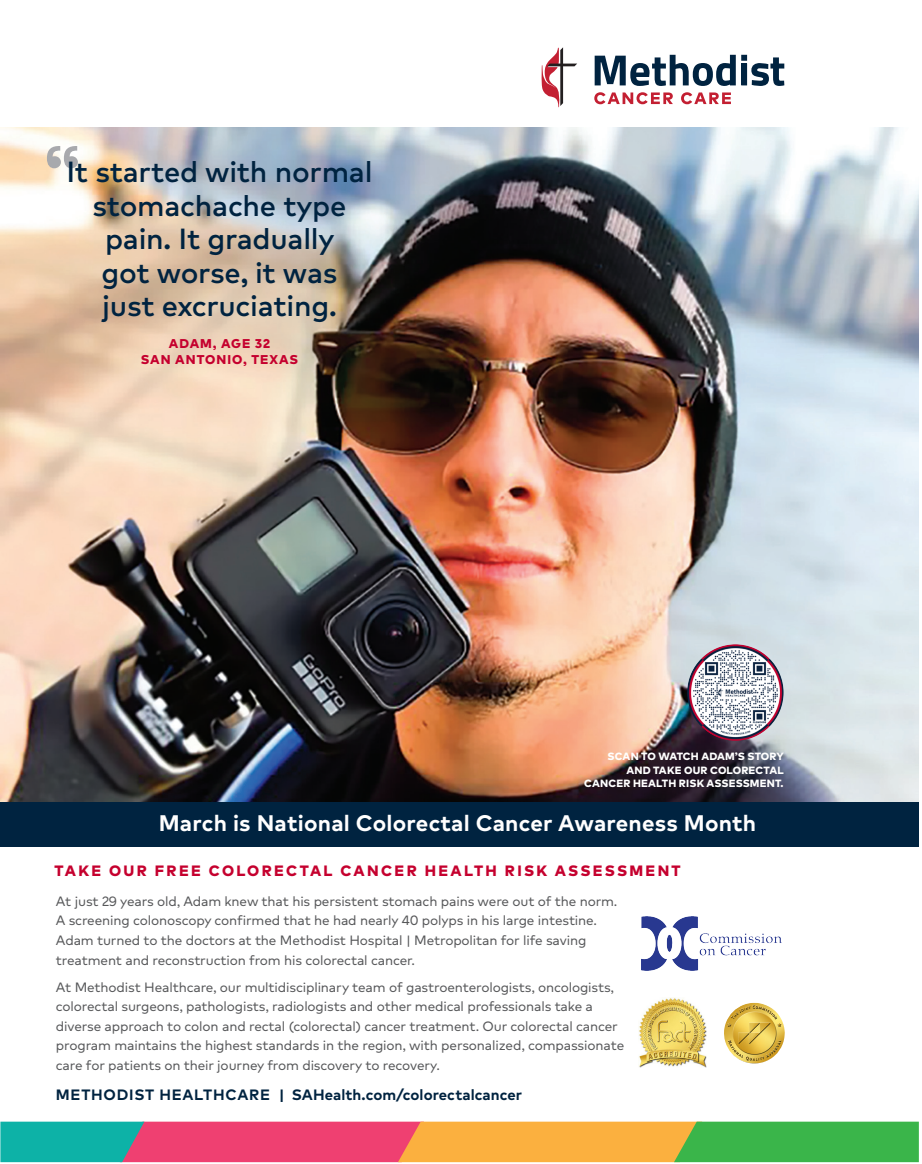
<style>
.page{position:relative;width:922px;height:1164px;background:#fff}
.page>*{position:absolute;margin:0;border:0;box-sizing:border-box;transform-origin:0 0}
.t1{font:500 29.1px "Markfor HCA";letter-spacing:-.01em;color:#002340}
.t2{font:700 22.5px "Markfor HCA";letter-spacing:.01em;color:#fff}
.t3{font:700 15px "Markfor HCA";letter-spacing:.005em;color:#002340}
.t4{font:800 15px "Markfor HCA";letter-spacing:.155em;color:#c5002e}
.t5{font:13.5px/19.5px "Markfor HCA";letter-spacing:-.01em;color:#57585a}
.t6{font:800 12.75px "Markfor HCA";letter-spacing:.08em;color:#c5002e}
.t7{font:800 10.5px/13.5px "Markfor HCA";letter-spacing:.015em;color:#fff;text-align:right}
</style>
<div class="page">
<img style="left:0;top:127px;width:918px;height:674px">
<svg style="left:594px;top:92px;width:79px;height:12px"></svg>
<svg style="left:681px;top:92px;width:50px;height:12px"></svg>
<svg style="left:541px;top:47px;width:36px;height:60px"></svg>
<svg style="left:594px;top:55px;width:141px;height:31px"></svg>
<svg style="left:741px;top:55px;width:43px;height:31px"></svg>
<svg style="left:47px;top:146px;width:31px;height:22px"></svg>
<div style="left:0;top:801px;width:918px;height:45px;background:#002340"></div>
<img style="left:638px;top:997px;width:69px;height:70px">
<img style="left:724px;top:1002px;width:60px;height:61px">
<img style="left:641px;top:916px;width:140px;height:54px">
<img style="left:687px;top:644px;width:96px;height:96px;border-radius:48px">
<svg style="left:0;top:1121px;width:919px;height:42px;background:#a79365"></svg>
<p class="t1" style="left:66px;top:150px;width:307px">It started with normal</p>
<p class="t1" style="left:92px;top:183px;width:255px">stomachache type</p>
<p class="t1" style="left:105px;top:217px;width:231px">pain. It gradually</p>
<p class="t1" style="left:101px;top:250px;width:237px">got worse, it was</p>
<p class="t1" style="left:102px;top:284px;width:236px">just excruciating.</p>
<p class="t6" style="left:169px;top:333px;width:103px">ADAM, AGE 32</p>
<p class="t6" style="left:141px;top:350px;width:159px">SAN ANTONIO, TEXAS</p>
<p class="t7" style="left:584px;top:749px;width:201px">SCAN TO WATCH ADAM’S STORY<br>AND TAKE OUR COLORECTAL<br>CANCER HEALTH RISK ASSESSMENT.</p>
<p class="t2" style="left:159px;top:806px;width:599px">March is National Colorectal Cancer Awareness Month</p>
<p class="t4" style="left:54px;top:859px;width:627px">TAKE OUR FREE COLORECTAL CANCER HEALTH RISK ASSESSMENT</p>
<p class="t5" style="left:56px;top:891px;width:563px">At just 29 years old, Adam knew that his persistent stomach pains were out of the norm.<br>A screening colonoscopy confirmed that he had nearly 40 polyps in his large intestine.<br>Adam turned to the doctors at the Methodist Hospital | Metropolitan for life saving treatment and reconstruction from his colorectal cancer.</p>
<p class="t5" style="left:56px;top:976px;width:570px">At Methodist Healthcare, our multidisciplinary team of gastroenterologists, oncologists, colorectal surgeons, pathologists, radiologists and other medical professionals take a diverse approach to colon and rectal (colorectal) cancer treatment. Our colorectal cancer program maintains the highest standards in the region, with personalized, compassionate care for patients on their journey from discovery to recovery.</p>
<p class="t3" style="left:56px;top:1083px;width:467px">METHODIST HEALTHCARE | SAHealth.com/colorectalcancer</p>
</div>
